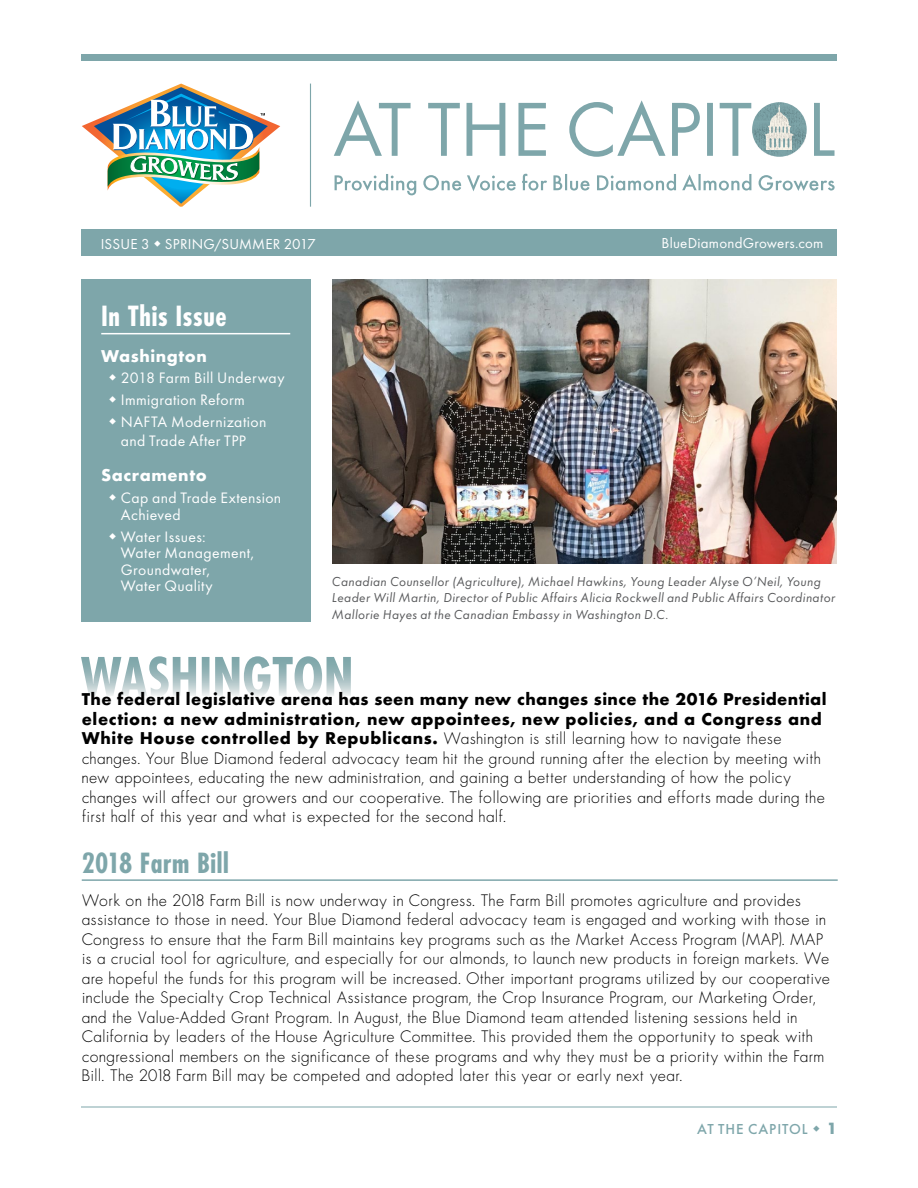
<style>
.page{position:relative;width:918px;height:1188px;background:#fff}
.page>*{position:absolute;margin:0;border:0;box-sizing:border-box;transform-origin:0 0}
.t1{font:700 condensed 27px "Futura";letter-spacing:.015em;color:#7ea6aa}
.t2{font:700 condensed 27px "Futura";letter-spacing:.015em;color:#fff}
.t3{font:300 15.75px/19.5px "Futura";letter-spacing:.03em;color:#000}
.t4{font:700 15.75px/19.5px "Futura";letter-spacing:.03em;color:#000}
.t5{font:15.75px/16.5px "Futura";letter-spacing:.025em;color:#fff}
.t6{font:700 15.75px "Futura";letter-spacing:.035em;color:#fff}
.t7{font:15px "Futura";letter-spacing:.015em;color:#fff}
.t8{font:15px "Futura Mdm";letter-spacing:.06em;color:#7ea6aa}
.t9{font:700 15px "Futura";color:#7ea6aa}
.t10{font:13.5px/16.2px "Futura Itlic";letter-spacing:.03em;color:#58595b}
.s1{font-weight:300}
</style>
<div class="page">
<svg style="left:82px;top:84px;width:198px;height:123px"></svg>
<hr style="left:310px;top:84px;width:1px;height:123px;background:#7ea6aa">
<div style="left:81px;top:230px;width:756px;height:26px;background:#7ea6aa"></div>
<svg style="left:335px;top:174px;width:500px;height:21px"></svg>
<svg style="left:334px;top:100px;width:501px;height:57px"></svg>
<img style="left:752px;top:102px;width:55px;height:55px">
<div style="left:81px;top:279px;width:229px;height:343px;background:#7ea6aa"></div>
<hr style="left:101px;top:333px;width:189px;height:1px;background:#fff">
<img style="left:332px;top:279px;width:504px;height:285px">
<div style="left:81px;top:54px;width:756px;height:7px;background:#7ea6aa"></div>
<hr style="left:81px;top:1107px;width:756px;height:1px;background:#7ea6aa">
<svg style="left:81px;top:656px;width:270px;height:40px"></svg>
<hr style="left:82px;top:879px;width:756px;height:2px;background:#7ea6aa">
<p class="t7" style="left:101px;top:234px;width:50px">ISSUE 3</p>
<p class="t7" style="left:165px;top:234px;width:152px">SPRING/SUMMER 2017</p>
<p class="t7" style="left:662px;top:233px;width:163px">BlueDiamondGrowers.com</p>
<h2 class="t2" style="left:101px;top:299px;width:127px">In This Issue</h2>
<p class="t6" style="left:101px;top:344px;width:107px">Washington</p>
<p class="t5" style="left:121px;top:371px;width:165px">2018 Farm Bill Underway</p>
<p class="t5" style="left:121px;top:393px;width:126px">Immigration Reform</p>
<p class="t5" style="left:121px;top:414px;width:147px;line-height:18.8px">NAFTA Modernization and Trade After TPP</p>
<p class="t6" style="left:101px;top:464px;width:107px">Sacramento</p>
<p class="t5" style="left:121px;top:491px;width:162px">Cap and Trade Extension<br>Achieved</p>
<p class="t5" style="left:121px;top:530px;width:135px">Water Issues:<br>Water Management,<br>Groundwater,<br>Water Quality</p>
<p class="t10" style="left:332px;top:575px;width:505px">Canadian Counsellor (Agriculture), Michael Hawkins, Young Leader Alyse O’Neil, Young<br>Leader Will Martin, Director of Public Affairs Alicia Rockwell and Public Affairs Coordinator<br>Mallorie Hayes at the Canadian Embassy in Washington D.C.</p>
<p class="t4" style="left:82px;top:690px;width:746px">The federal legislative arena has seen many new changes since the 2016 Presidential election: a new administration, new appointees, new policies, and a Congress and<br>White House controlled by Republicans. <span class="s1">Washington is still learning how to navigate these</span></p>
<p class="t3" style="left:82px;top:748px;width:745px">changes. Your Blue Diamond federal advocacy team hit the ground running after the election by meeting with new appointees, educating the new administration, and gaining a better understanding of how the policy changes will affect our growers and our cooperative. The following are priorities and efforts made during the first half of this year and what is expected for the second half.</p>
<h3 class="t1" style="left:82px;top:845px;width:149px">2018 Farm Bill</h3>
<p class="t3" style="left:82px;top:890px;width:750px">Work on the 2018 Farm Bill is now underway in Congress. The Farm Bill promotes agriculture and provides assistance to those in need. Your Blue Diamond federal advocacy team is engaged and working with those in Congress to ensure that the Farm Bill maintains key programs such as the Market Access Program (MAP). MAP is a crucial tool for agriculture, and especially for our almonds, to launch new products in foreign markets. We are hopeful the funds for this program will be increased. Other important programs utilized by our cooperative include the Specialty Crop Technical Assistance program, the Crop Insurance Program, our Marketing Order, and the Value-Added Grant Program. In August, the Blue Diamond team attended listening sessions held in California by leaders of the House Agriculture Committee. This provided them the opportunity to speak with congressional members on the significance of these programs and why they must be a priority within the Farm Bill. The 2018 Farm Bill may be competed and adopted later this year or early next year.</p>
<p class="t8" style="left:697px;top:1119px;width:112px">AT THE CAPITOL</p>
<p class="t9" style="left:827px;top:1118px;width:12px">1</p>
</div>
